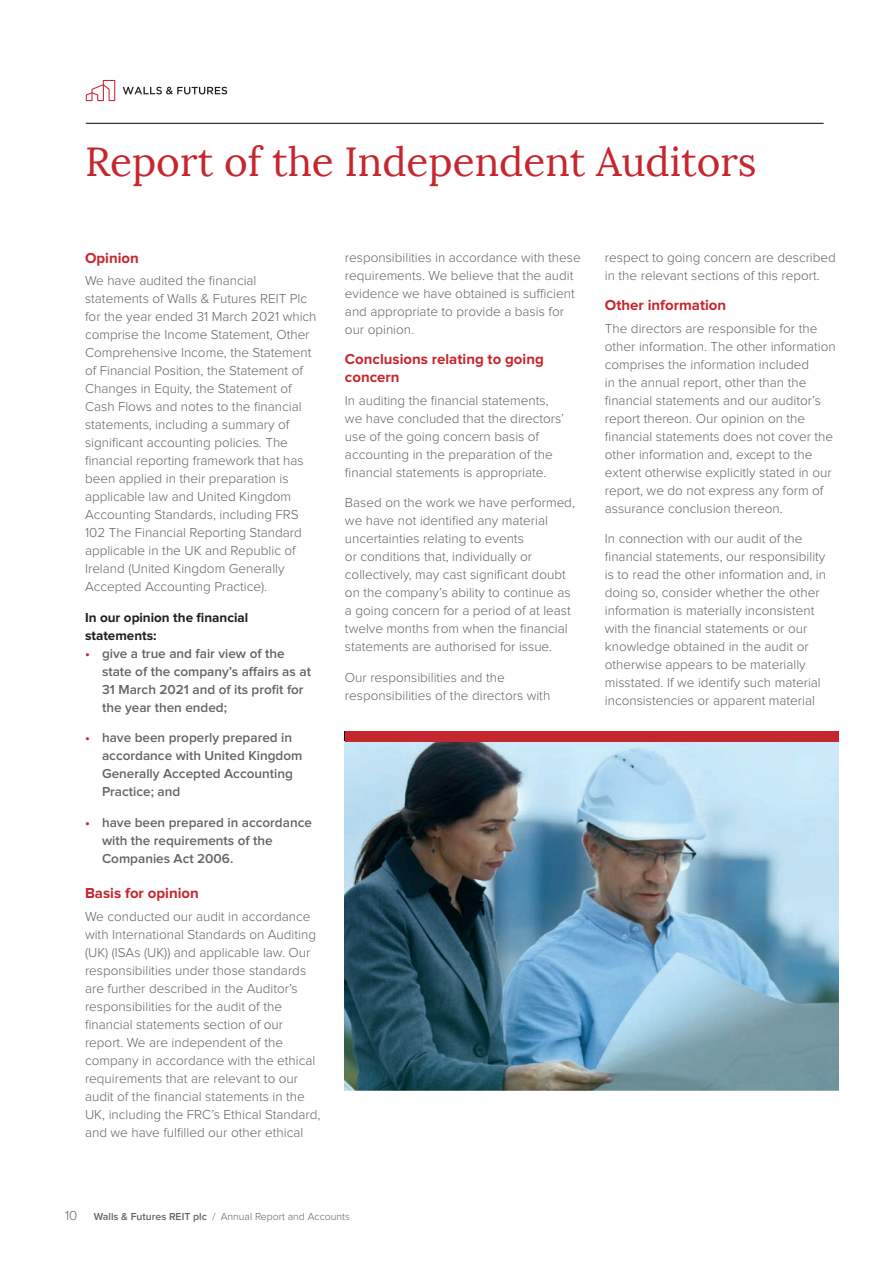
<style>
.page{position:relative;width:893px;height:1263px;background:#fff}
.page>*{position:absolute;margin:0;border:0;box-sizing:border-box;transform-origin:0 0}
.t1{font:40.5px "Lora";color:#c6262d}
.t2{font:700 15px/18px "Proxima Nova";color:#c6262d}
.t3{font:300 13.5px/18px "Proxima Nova";color:#636366}
.t4{font:600 13.5px/18px "Proxima Nova";color:#636366}
.t5{font:700 13.5px/18px "Proxima Nova";color:#231f20}
.t6{font:300 10.5px "Proxima Nova";color:#636366}
.s1{color:#c6262d}
.s2{font-weight:600}
</style>
<div class="page">
<hr style="left:86px;top:123px;width:738px;height:1px;background:#040503">
<svg style="left:86px;top:80px;width:29px;height:21px"></svg>
<svg style="left:123px;top:87px;width:104px;height:7px"></svg>
<img style="left:345px;top:741px;width:494px;height:349px">
<div style="left:345px;top:731px;width:494px;height:10px;background:#c6262d"></div>
<h1 class="t1" style="left:85px;top:137px;width:673px">Report of the Independent Auditors</h1>
<p class="t2" style="left:85px;top:249px;width:55px">Opinion</p>
<p class="t3" style="left:85px;top:272px;width:233px">We have audited the financial statements of Walls &amp; Futures REIT Plc for the year ended 31 March 2021 which comprise the Income Statement, Other Comprehensive Income, the Statement of Financial Position, the Statement of Changes in Equity, the Statement of Cash Flows and notes to the financial statements, including a summary of significant accounting policies. The financial reporting framework that has been applied in their preparation is applicable law and United Kingdom Accounting Standards, including FRS 102 The Financial Reporting Standard applicable in the UK and Republic of Ireland (United Kingdom Generally Accepted Accounting Practice).</p>
<p class="t5" style="left:85px;top:609px;width:165px">In our opinion the financial statements:</p>
<p class="t4" style="left:102px;top:645px;width:210px;text-indent:-17px"><span class="s1">•</span> give a true and fair view of the state of the company’s affairs as at<br>31 March 2021 and of its profit for the year then ended;</p>
<p class="t4" style="left:102px;top:729px;width:202px;text-indent:-17px"><span class="s1">•</span> have been properly prepared in accordance with United Kingdom<br>Generally Accepted Accounting<br>Practice; and</p>
<p class="t4" style="left:102px;top:814px;width:211px;text-indent:-17px"><span class="s1">•</span> have been prepared in accordance with the requirements of the<br>Companies Act 2006.</p>
<p class="t2" style="left:85px;top:885px;width:115px">Basis for opinion</p>
<p class="t3" style="left:85px;top:908px;width:237px">We conducted our audit in accordance with International Standards on Auditing (UK) (ISAs (UK)) and applicable law. Our responsibilities under those standards are further described in the Auditor’s responsibilities for the audit of the financial statements section of our report. We are independent of the company in accordance with the ethical requirements that are relevant to our audit of the financial statements in the UK, including the FRC’s Ethical Standard, and we have fulfilled our other ethical</p>
<p class="t3" style="left:345px;top:249px;width:237px">responsibilities in accordance with these requirements. We believe that the audit evidence we have obtained is sufficient and appropriate to provide a basis for our opinion.</p>
<p class="t2" style="left:345px;top:351px;width:200px">Conclusions relating to going concern</p>
<p class="t3" style="left:345px;top:392px;width:221px">In auditing the financial statements, we have concluded that the directors’ use of the going concern basis of accounting in the preparation of the financial statements is appropriate.</p>
<p class="t3" style="left:345px;top:494px;width:231px">Based on the work we have performed, we have not identified any material uncertainties relating to events<br>or conditions that, individually or collectively, may cast significant doubt on the company’s ability to continue as a going concern for a period of at least twelve months from when the financial statements are authorised for issue.</p>
<p class="t3" style="left:345px;top:669px;width:207px">Our responsibilities and the responsibilities of the directors with</p>
<p class="t3" style="left:605px;top:249px;width:232px">respect to going concern are described in the relevant sections of this report.</p>
<p class="t2" style="left:605px;top:297px;width:123px">Other information</p>
<p class="t3" style="left:605px;top:320px;width:232px">The directors are responsible for the other information. The other information comprises the information included<br>in the annual report, other than the financial statements and our auditor’s report thereon. Our opinion on the financial statements does not cover the other information and, except to the extent otherwise explicitly stated in our report, we do not express any form of assurance conclusion thereon.</p>
<p class="t3" style="left:605px;top:530px;width:223px">In connection with our audit of the financial statements, our responsibility is to read the other information and, in doing so, consider whether the other information is materially inconsistent with the financial statements or our knowledge obtained in the audit or otherwise appears to be materially misstated. If we identify such material inconsistencies or apparent material</p>
<p class="t3" style="left:65px;top:1207px;width:14px">10</p>
<p class="t6" style="left:94px;top:1211px;width:258px"><span class="s2">Walls &amp; Futures REIT plc</span> / Annual Report and Accounts</p>
</div>
